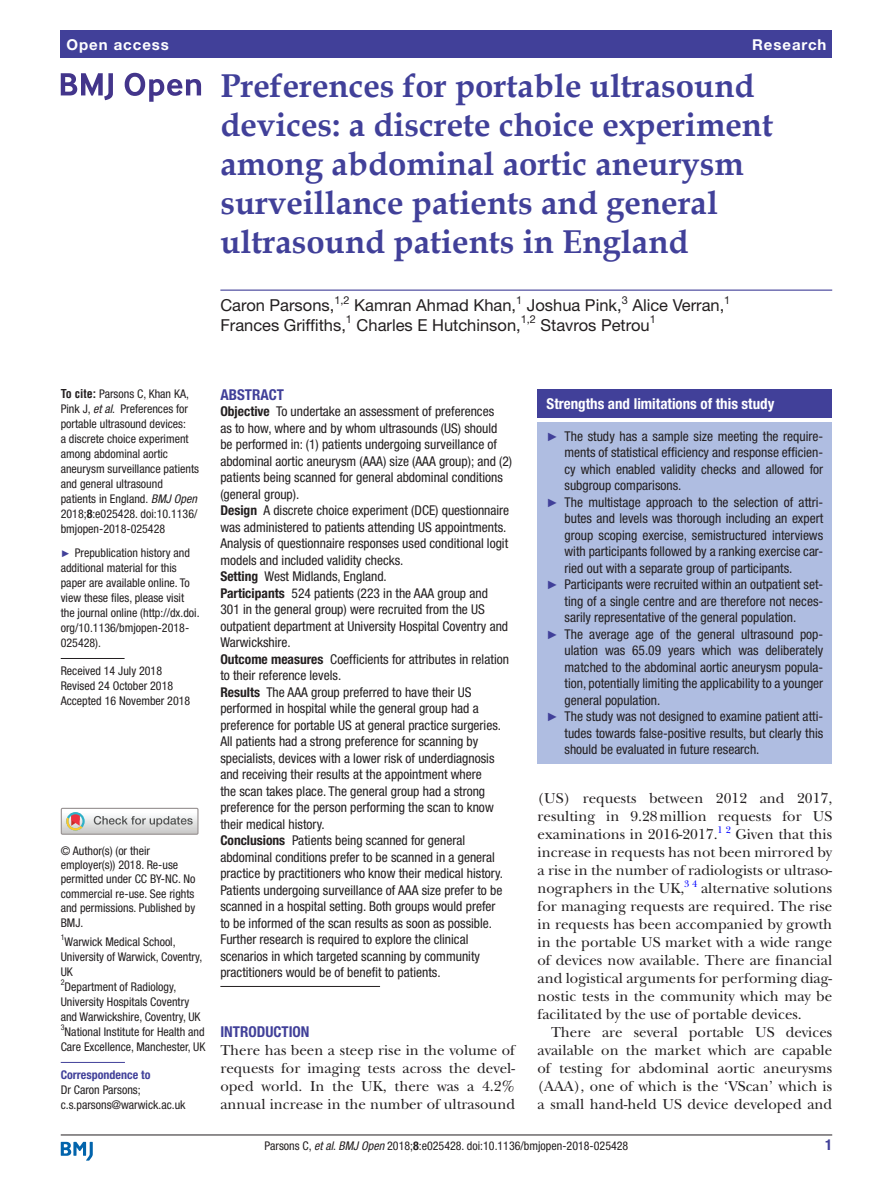
<style>
.page{position:relative;width:893px;height:1191px;background:#fff}
.page>*{position:absolute;margin:0;border:0;box-sizing:border-box;transform-origin:0 0}
.t1{font:700 33px/39px "Book Antiqua";color:#414099}
.t2{font:16.5px "Helvetica Neue LT Std";color:#231f20}
.t3{font:15px/18px "New Baskerville";color:#231f20;text-align:justify}
.t4{font:700 condensed 15px "Helvetica Neue LT Std";color:#fff}
.t5{font:700 condensed 15px "Helvetica Neue LT Std";color:#414099}
.t6{font:700 15px "Helvetica Neue LT Std";letter-spacing:.065em;color:#fff}
.t7{font:condensed 13.5px/16.5px "Helvetica Neue LT Std";color:#231f20}
.t8{font:condensed 12px/15px "Helvetica Neue LT Std";color:#231f20}
.t9{font:700 condensed 12px "Helvetica Neue LT Std";color:#414099}
.t10{font:10.95px "Helvetica Neue LT Std";color:#231f20}
.t11{font:9.9px "New Baskerville";color:#00f}
.t12{font:condensed 7.95px "Helvetica Neue LT Std";color:#231f20}
.s1{font-family:"Helvetica LT Std";font-weight:700}
.s2{font-style:italic}
.s3{font-weight:700}
.s4{font-family:"Arial";font-stretch:normal;font-size:9.75px;color:#414099}
.s5{font-family:"Arial";font-stretch:normal;font-size:12px;color:#414099}
</style>
<div class="page">
<hr style="left:61px;top:1134px;width:771px;height:1px;background:#231f20">
<svg style="left:61px;top:1141px;width:32px;height:19px"></svg>
<div style="left:61px;top:31px;width:771px;height:27px;background:#414099"></div>
<hr style="left:220px;top:289px;width:612px;height:2px;background:#414099">
<hr style="left:61px;top:658px;width:64px;height:1px;background:#231f20">
<hr style="left:61px;top:1062px;width:64px;height:1px;background:#414099">
<svg style="left:61px;top:73px;width:52px;height:27px"></svg>
<svg style="left:125px;top:73px;width:76px;height:29px"></svg>
<div style="left:61px;top:807px;width:138px;height:27px;border:1px solid #969090"></div>
<svg style="left:61px;top:808px;width:137px;height:26px"></svg>
<hr style="left:220px;top:986px;width:160px;height:1px;background:#231f20">
<div style="left:538px;top:389px;width:294px;height:29px;background:#414099"></div>
<div style="left:538px;top:422px;width:294px;height:341px;background:#afbde1"></div>
<p class="t6" style="left:66px;top:35px;width:104px">Open access</p>
<p class="t6" style="left:752px;top:35px;width:76px">Research</p>
<h1 class="t1" style="left:220px;top:66px;width:554px">Preferences for portable ultrasound devices: a discrete choice experiment among abdominal aortic aneurysm surveillance patients and general ultrasound patients in England</h1>
<p class="t2" style="left:220px;top:296px;width:115px">Caron Parsons,</p>
<p class="t10" style="left:334px;top:293px;width:17px">1,2</p>
<p class="t2" style="left:354px;top:296px;width:164px">Kamran Ahmad Khan,</p>
<p class="t10" style="left:516px;top:293px;width:8px">1</p>
<p class="t2" style="left:527px;top:296px;width:96px">Joshua Pink,</p>
<p class="t10" style="left:622px;top:293px;width:8px">3</p>
<p class="t2" style="left:632px;top:296px;width:93px">Alice Verran,</p>
<p class="t10" style="left:724px;top:293px;width:8px">1</p>
<p class="t2" style="left:220px;top:315px;width:127px">Frances Griffiths,</p>
<p class="t10" style="left:346px;top:313px;width:8px">1</p>
<p class="t2" style="left:357px;top:315px;width:166px">Charles E Hutchinson,</p>
<p class="t10" style="left:521px;top:313px;width:17px">1,2</p>
<p class="t2" style="left:541px;top:315px;width:111px">Stavros Petrou</p>
<p class="t10" style="left:650px;top:313px;width:8px">1</p>
<p class="t8" style="left:61px;top:386px;width:140px"><span class="s1">To cite:</span> Parsons C, Khan KA,<br>Pink J, <span class="s2">et al</span>. Preferences for portable ultrasound devices:<br>a discrete choice experiment among abdominal aortic aneurysm surveillance patients and general ultrasound patients in England. <span class="s2">BMJ Open<br></span>2018;<span class="s3">8</span>:e025428. doi:10.1136/ bmjopen-2018-025428</p>
<p class="t8" style="left:61px;top:545px;width:140px"><span class="s4">►</span> Prepublication history and additional material for this paper are available online. To view these files, please visit the journal online (http://dx.doi. org/10.1136/bmjopen-2018-<br>025428).</p>
<p class="t8" style="left:61px;top:663px;width:131px">Received 14 July 2018<br>Revised 24 October 2018<br>Accepted 16 November 2018</p>
<p class="t8" style="left:61px;top:843px;width:136px;line-height:14.4px">© Author(s) (or their employer(s)) 2018. Re-use permitted under CC BY-NC. No commercial re-use. See rights and permissions. Published by<br>BMJ.</p>
<p class="t12" style="left:61px;top:933px;width:5px">1</p>
<p class="t8" style="left:61px;top:934px;width:143px;text-indent:4px">Warwick Medical School,<br>University of Warwick, Coventry,<br>UK</p>
<p class="t12" style="left:61px;top:978px;width:5px">2</p>
<p class="t8" style="left:61px;top:979px;width:146px;text-indent:4px">Department of Radiology,<br>University Hospitals Coventry and Warwickshire, Coventry, UK<br><sup>3</sup>National Institute for Health and<br>Care Excellence, Manchester, UK</p>
<p class="t9" style="left:61px;top:1067px;width:91px">Correspondence to</p>
<p class="t8" style="left:61px;top:1082px;width:126px">Dr Caron Parsons; c.s.parsons@warwick.ac.uk</p>
<p class="t5" style="left:220px;top:385px;width:65px">Abstract</p>
<p class="t7" style="left:220px;top:403px;width:293px"><span class="s3">Objective</span> To undertake an assessment of preferences<br>as to how, where and by whom ultrasounds (US) should be performed in: (1) patients undergoing surveillance of abdominal aortic aneurysm (AAA) size (AAA group); and (2) patients being scanned for general abdominal conditions (general group).<br><span class="s3">Design</span> A discrete choice experiment (DCE) questionnaire was administered to patients attending US appointments.<br>Analysis of questionnaire responses used conditional logit models and included validity checks.<br><span class="s3">Setting</span> West Midlands, England.<br><span class="s3">Participants</span> 524 patients (223 in the AAA group and<br>301 in the general group) were recruited from the US outpatient department at University Hospital Coventry and Warwickshire.<br><span class="s3">Outcome measures</span> Coefficients for attributes in relation to their reference levels.<br><span class="s3">Results</span> The AAA group preferred to have their US performed in hospital while the general group had a preference for portable US at general practice surgeries.<br>All patients had a strong preference for scanning by specialists, devices with a lower risk of underdiagnosis and receiving their results at the appointment where<br>the scan takes place. The general group had a strong preference for the person performing the scan to know their medical history.<br><span class="s3">Conclusions</span> Patients being scanned for general abdominal conditions prefer to be scanned in a general practice by practitioners who know their medical history.<br>Patients undergoing surveillance of AAA size prefer to be scanned in a hospital setting. Both groups would prefer<br>to be informed of the scan results as soon as possible.<br>Further research is required to explore the clinical scenarios in which targeted scanning by community practitioners would be of benefit to patients.</p>
<p class="t5" style="left:220px;top:1023px;width:91px">Introduction</p>
<p class="t3" style="left:220px;top:1041px;width:296px">There has been a steep rise in the volume of requests for imaging tests across the devel&shy;oped world. In the UK, there was a 4.2% annual increase in the number of ultrasound</p>
<p class="t4" style="left:547px;top:394px;width:229px">Strengths and limitations of this study</p>
<p class="t7" style="left:547px;top:427px;width:278px"><span class="s5">►</span> The study has a sample size meeting the require-</p>
<p class="t7" style="left:565px;top:444px;width:260px">ments of statistical efficiency and response efficien-</p>
<p class="t7" style="left:565px;top:460px;width:260px">cy which enabled validity checks and allowed for</p>
<p class="t7" style="left:565px;top:477px;width:118px">subgroup comparisons.</p>
<p class="t7" style="left:547px;top:493px;width:278px"><span class="s5">►</span> The multistage approach to the selection of attri-</p>
<p class="t7" style="left:565px;top:510px;width:260px">butes and levels was thorough including an expert</p>
<p class="t7" style="left:565px;top:526px;width:260px">group scoping exercise, semistructured interviews</p>
<p class="t7" style="left:565px;top:543px;width:260px">with participants followed by a ranking exercise car-</p>
<p class="t7" style="left:565px;top:559px;width:229px">ried out with a separate group of participants.</p>
<p class="t7" style="left:547px;top:576px;width:278px"><span class="s5">►</span> Participants were recruited within an outpatient set-</p>
<p class="t7" style="left:565px;top:592px;width:260px">ting of a single centre and are therefore not neces-</p>
<p class="t7" style="left:565px;top:609px;width:233px">sarily representative of the general population.</p>
<p class="t7" style="left:547px;top:625px;width:278px"><span class="s5">►</span> The average age of the general ultrasound pop-</p>
<p class="t7" style="left:565px;top:642px;width:260px">ulation was 65.09 years which was deliberately</p>
<p class="t7" style="left:565px;top:658px;width:260px">matched to the abdominal aortic aneurysm popula-</p>
<p class="t7" style="left:565px;top:675px;width:260px">tion, potentially limiting the applicability to a younger</p>
<p class="t7" style="left:565px;top:691px;width:97px">general population.</p>
<p class="t7" style="left:547px;top:708px;width:278px"><span class="s5">►</span> The study was not designed to examine patient atti-</p>
<p class="t7" style="left:565px;top:724px;width:260px">tudes towards false-positive results, but clearly this</p>
<p class="t7" style="left:565px;top:741px;width:196px">should be evaluated in future research.</p>
<p class="t3" style="left:538px;top:789px;width:296px">(US) requests between 2012 and 2017, resulting in 9.28million requests for US examinations in 2016-2017.<sup>1</sup> <sup>2</sup> Given that this increase in requests has not been mirrored by a rise in the number of radiologists or ultraso&shy;nographers in the UK,</p>
<p class="t11" style="left:684px;top:877px;width:14px">3 4</p>
<p class="t3" style="left:538px;top:879px;width:296px;text-indent:164px">alternative solutions for managing requests are required. The rise in requests has been accompanied by growth in the portable US market with a wide range of devices now available. There are financial and logistical arguments for performing diag&shy;nostic tests in the community which may be facilitated by the use of portable devices.</p>
<p class="t3" style="left:538px;top:1023px;width:296px;text-indent:14px">There are several portable US devices available on the market which are capable of testing for abdominal aortic aneurysms (AAA), one of which is the ‘VScan’ which is a small hand-held US device developed and</p>
<p class="t8" style="left:265px;top:1137px;width:365px">Parsons C, <span class="s2">et al</span>. <span class="s2">BMJ Open</span> 2018;<span class="s3">8</span>:e025428. doi:10.1136/bmjopen-2018-025428</p>
<p class="t5" style="left:825px;top:1135px;width:9px">1</p>
</div>
